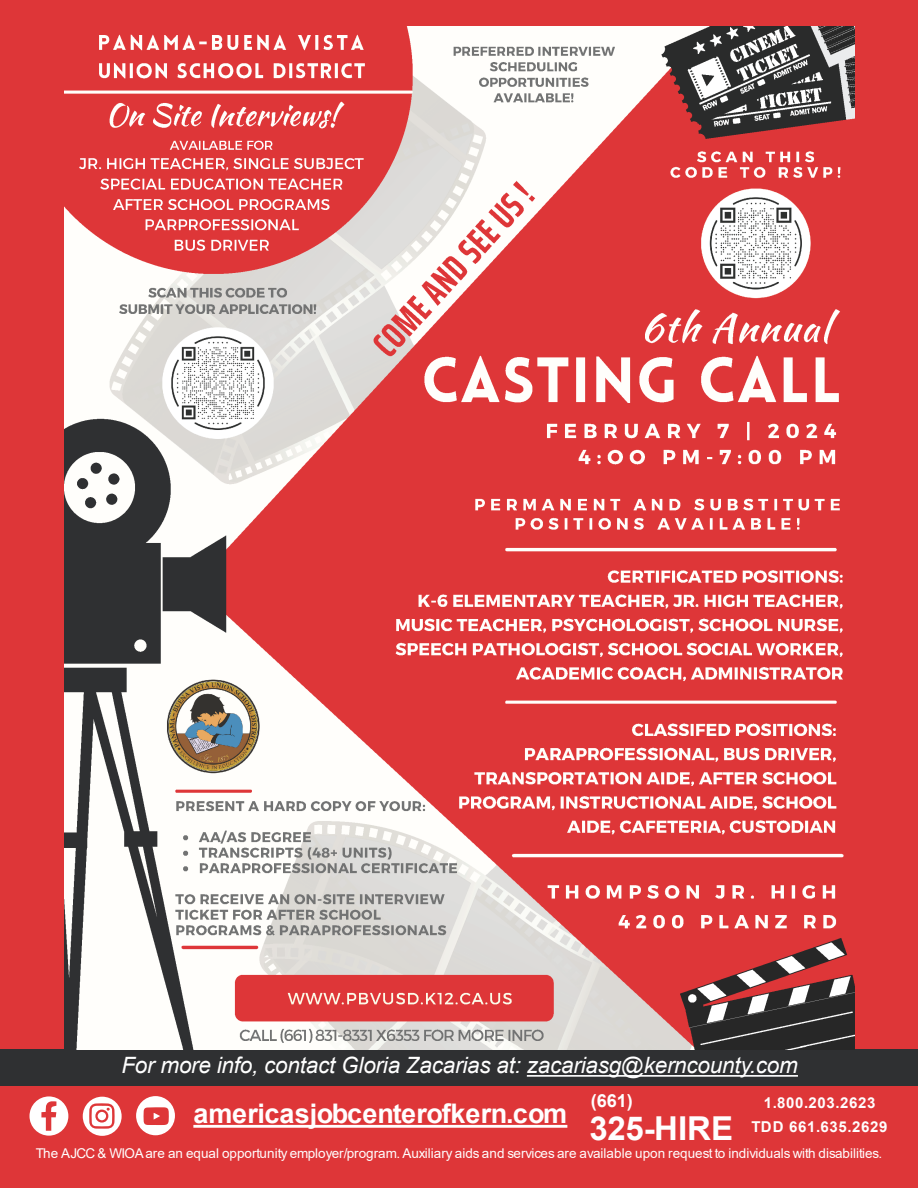
<style>
.page{position:relative;width:918px;height:1188px;background:#de3638}
.page>*{position:absolute;margin:0;border:0;box-sizing:border-box;transform-origin:0 0}
.t1{font:700 33px "Arial";letter-spacing:-.005em;color:#fffefe}
.t2{font:700 27px "Arial";letter-spacing:-.015em;color:#fffefe}
.t3{font:italic 22.5px "Arial";letter-spacing:-.01em;color:#fff}
.t4{font:700 18px "Arial";color:#fffefe}
.t5{font:700 15px/24px "Arial";letter-spacing:.045em;color:#fffefe;text-align:center}
.t6{font:13.5px "Arial";color:#fffefe}
</style>
<div class="page">
<hr style="left:193px;top:1125px;width:374px;height:3px;background:#fffefe">
<div style="left:30px;top:1096px;width:38px;height:40px;background:#fff;border-radius:50%"></div>
<svg style="left:41px;top:1101px;width:15px;height:30px"></svg>
<div style="left:136px;top:1096px;width:39px;height:39px;background:#fff;border-radius:50%"></div>
<svg style="left:144px;top:1107px;width:25px;height:18px"></svg>
<div style="left:83px;top:1097px;width:39px;height:39px;background:#fff;border-radius:50%"></div>
<svg style="left:89px;top:1103px;width:26px;height:26px"></svg>
<div style="left:0;top:1049px;width:918px;height:36px;background:#2f3032"></div>
<hr style="left:527px;top:1075px;width:271px;height:2px;background:#fff">
<img style="left:65px;top:27px;width:790px;height:1022px">
<h3 class="t3" style="left:121px;top:1051px;width:678px">For more info, contact Gloria Zacarias at: zacariasg@kerncounty.com</h3>
<h3 class="t4" style="left:591px;top:1088px;width:44px">(661)</h3>
<p class="t5" style="left:752px;top:1091px;width:137px">1.800.203.2623<br>TDD 661.635.2629</p>
<h2 class="t2" style="left:193px;top:1095px;width:375px">americasjobcenterofkern.com</h2>
<p class="t6" style="left:36px;top:1144px;width:848px">The AJCC &amp; WIOAare an equal opportunity employer/program. Auxiliary aids and services are available upon request to individuals with disabilities.</p>
<h1 class="t1" style="left:590px;top:1105px;width:145px">325-HIRE</h1>
</div>
